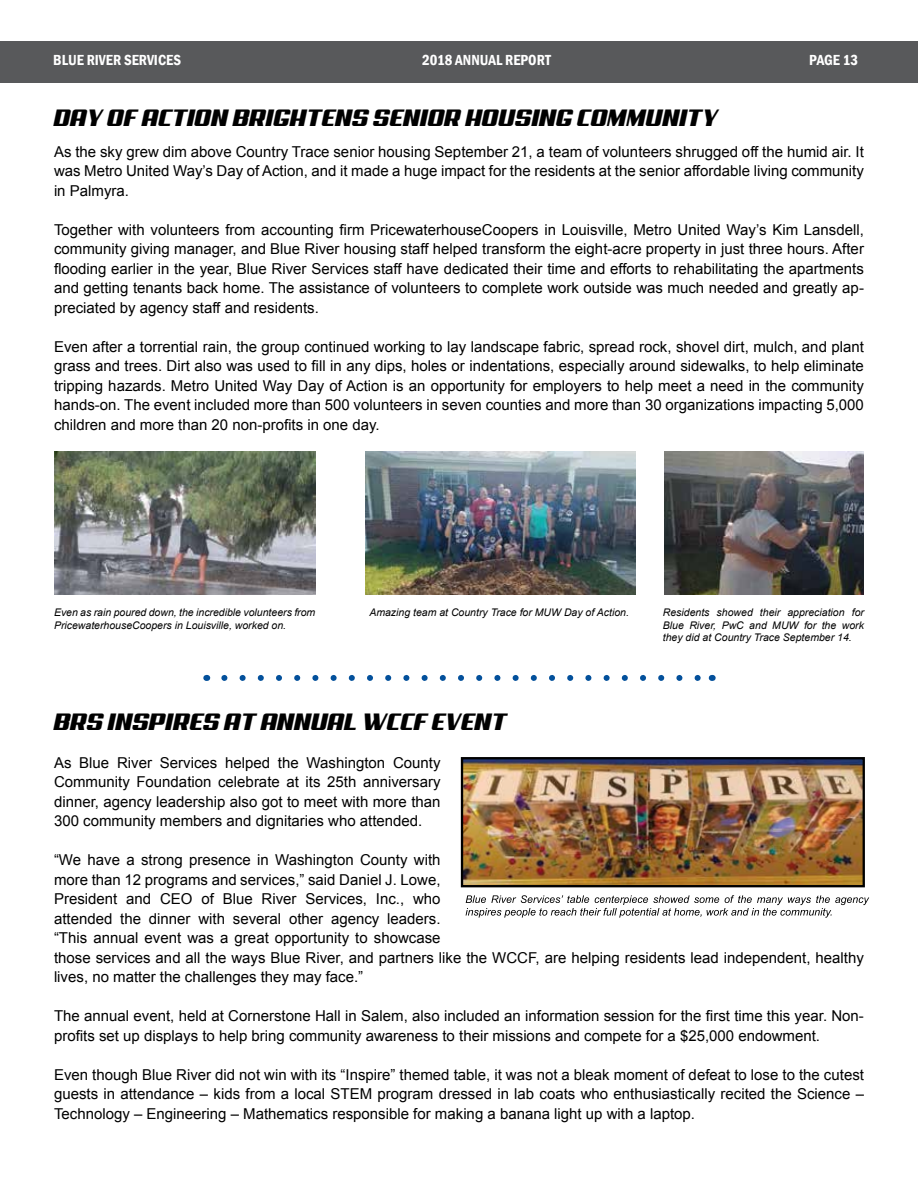
<style>
.page{position:relative;width:918px;height:1188px;background:#fff}
.page>*{position:absolute;margin:0;border:0;box-sizing:border-box;transform-origin:0 0}
.t1{font:24px "Aero";color:#000}
.t2{font:15px/19.5px "Arial";color:#000;text-align:justify}
.t3{font:600 condensed 15px "Franklin Gothic";color:#fff}
.t4{font:italic 10.5px/12.6px "Arial";color:#000}
</style>
<div class="page">
<div style="left:0;top:41px;width:918px;height:42px;background:#58595b"></div>
<img style="left:464px;top:760px;width:398px;height:124px">
<div style="left:461px;top:757px;width:404px;height:130px;border:2px solid #000"></div>
<svg style="left:466px;top:895px;width:403px;height:23px"></svg>
<img style="left:665px;top:451px;width:199px;height:144px">
<img style="left:54px;top:451px;width:261px;height:144px">
<img style="left:365px;top:451px;width:270px;height:144px">
<svg style="left:224px;top:675px;width:477px;height:6px"></svg>
<p class="t3" style="left:53px;top:50px;width:129px">BLUE RIVER SERVICES</p>
<p class="t3" style="left:422px;top:50px;width:130px">2018 ANNUAL REPORT</p>
<p class="t3" style="left:809px;top:50px;width:50px">PAGE 13</p>
<h1 class="t1" style="left:54px;top:104px;width:666px">DAY OF ACTION BRIGHTENS SENIOR HOUSING COMMUNITY</h1>
<p class="t2" style="left:54px;top:142px;width:811px">As the sky grew dim above Country Trace senior housing September 21, a team of volunteers shrugged off the humid air. It was Metro United Way’s Day of Action, and it made a huge impact for the residents at the senior affordable living community in Palmyra.</p>
<p class="t2" style="left:54px;top:220px;width:811px">Together with volunteers from accounting firm PricewaterhouseCoopers in Louisville, Metro United Way’s Kim Lansdell, community giving manager, and Blue River housing staff helped transform the eight-acre property in just three hours. After flooding earlier in the year, Blue River Services staff have dedicated their time and efforts to rehabilitating the apartments and getting tenants back home. The assistance of volunteers to complete work outside was much needed and greatly ap&shy;preciated by agency staff and residents.</p>
<p class="t2" style="left:54px;top:337px;width:811px">Even after a torrential rain, the group continued working to lay landscape fabric, spread rock, shovel dirt, mulch, and plant grass and trees. Dirt also was used to fill in any dips, holes or indentations, especially around sidewalks, to help eliminate tripping hazards. Metro United Way Day of Action is an opportunity for employers to help meet a need in the community hands-on. The event included more than 500 volunteers in seven counties and more than 30 organizations impacting 5,000 children and more than 20 non-profits in one day.</p>
<p class="t4" style="left:54px;top:606px;width:263px">Even as rain poured down, the incredible volunteers from<br>PricewaterhouseCoopers in Louisville, worked on.</p>
<p class="t4" style="left:369px;top:606px;width:261px">Amazing team at Country Trace for MUW Day of Action.</p>
<p class="t4" style="left:663px;top:606px;width:203px;text-align:justify">Residents showed their appreciation for Blue River, PwC and MUW for the work they did at Country Trace September 14.</p>
<h1 class="t1" style="left:54px;top:708px;width:454px">BRS INSPIRES AT ANNUAL WCCF EVENT</h1>
<p class="t2" style="left:54px;top:753px;width:388px">As Blue River Services helped the Washington County Community Foundation celebrate at its 25th anniversary dinner, agency leadership also got to meet with more than 300 community members and dignitaries who attended.</p>
<p class="t2" style="left:54px;top:851px;width:811px;text-align:left">“We have a strong presence in Washington County with<br>more than 12 programs and services,” said Daniel J. Lowe,<br>President and CEO of Blue River Services, Inc., who<br>attended the dinner with several other agency leaders.<br>“This annual event was a great opportunity to showcase<br>those services and all the ways Blue River, and partners like the WCCF, are helping residents lead independent, healthy lives, no matter the challenges they may face.”</p>
<p class="t2" style="left:54px;top:1007px;width:811px">The annual event, held at Cornerstone Hall in Salem, also included an information session for the first time this year. Non&shy;profits set up displays to help bring community awareness to their missions and compete for a $25,000 endowment.</p>
<p class="t2" style="left:54px;top:1065px;width:812px">Even though Blue River did not win with its “Inspire” themed table, it was not a bleak moment of defeat to lose to the cutest guests in attendance – kids from a local STEM program dressed in lab coats who enthusiastically recited the Science – Technology – Engineering – Mathematics responsible for making a banana light up with a laptop.</p>
</div>
